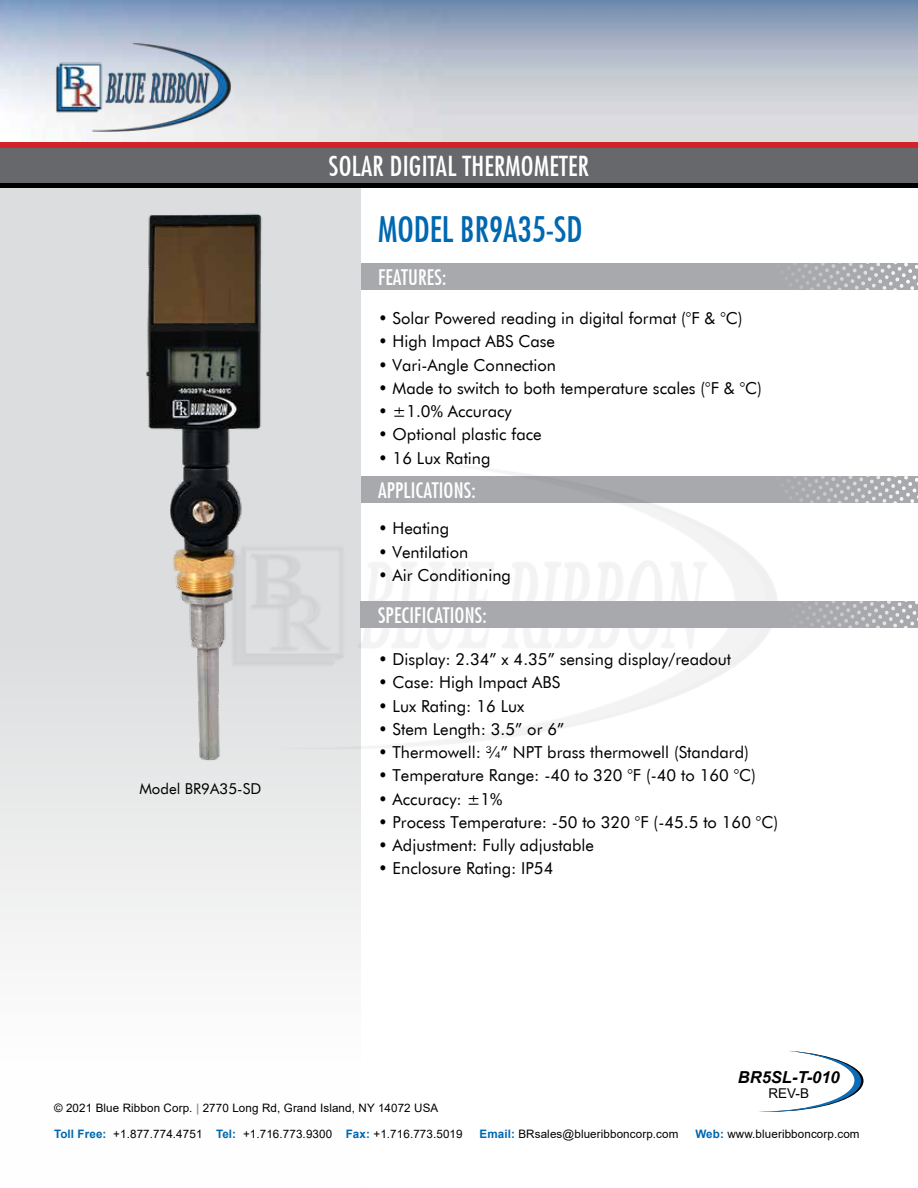
<style>
.page{position:relative;width:918px;height:1188px;background:#fff}
.page>*{position:absolute;margin:0;border:0;box-sizing:border-box;transform-origin:0 0}
.t1{font:500 condensed 34.5px "Futura";color:#0067b1}
.t2{font:500 condensed 27px "Futura";letter-spacing:.01em;color:#fff}
.t3{font:500 condensed 21px "Futura";letter-spacing:.01em;color:#fff}
.t4{font:16.5px "Futura BT";color:#000}
.t5{font:italic 700 16.5px "Arial";color:#000}
.t6{font:15px "Futura BT";color:#000}
.t7{font:13.5px "Arial";color:#000}
.t8{font:11.7px/25.5px "Arial";letter-spacing:.01em;color:#000}
.s1{font-weight:700;font-style:italic;color:#939598}
.s2{font-weight:700;color:#0067b1}
</style>
<div class="page">
<svg style="left:758px;top:1051px;width:106px;height:61px"></svg>
<img style="left:0;top:0;width:918px;height:146px">
<div style="left:320px;top:263px;width:598px;height:27px;background:#a7a9ac"></div>
<svg style="left:788px;top:263px;width:130px;height:27px"></svg>
<div style="left:0;top:146px;width:361px;height:1042px;background:linear-gradient(to bottom,#d0d2d3,#fcfcfc)"></div>
<div style="left:0;top:146px;width:918px;height:37px;background:#67686b"></div>
<hr style="left:0;top:183px;width:918px;height:4px;background:#000">
<img style="left:350px;top:463px;width:396px;height:286px">
<div style="left:361px;top:601px;width:557px;height:27px;background:#a7a9ac"></div>
<img style="left:54px;top:202px;width:296px;height:571px">
<img style="left:54px;top:41px;width:179px;height:91px">
<svg style="left:746px;top:476px;width:172px;height:181px"></svg>
<h2 class="t2" style="left:329px;top:150px;width:262px">SOLAR DIGITAL THERMOMETER</h2>
<h1 class="t1" style="left:378px;top:208px;width:206px">MODEL BR9A35-SD</h1>
<p class="t3" style="left:378px;top:265px;width:70px">FEATURES:</p>
<p class="t4" style="left:378px;top:308px;width:366px">• Solar Powered reading in digital format (°F &amp; °C)</p>
<p class="t4" style="left:378px;top:331px;width:179px">• High Impact ABS Case</p>
<p class="t4" style="left:378px;top:355px;width:180px">• Vari-Angle Connection</p>
<p class="t4" style="left:378px;top:378px;width:386px">• Made to switch to both temperature scales (°F &amp; °C)</p>
<p class="t4" style="left:378px;top:401px;width:135px">• ±1.0% Accuracy</p>
<p class="t4" style="left:378px;top:424px;width:165px">• Optional plastic face</p>
<p class="t4" style="left:378px;top:448px;width:114px">• 16 Lux Rating</p>
<p class="t6" style="left:139px;top:780px;width:123px">Model BR9A35-SD</p>
<p class="t3" style="left:378px;top:478px;width:99px">APPLICATIONS:</p>
<p class="t4" style="left:378px;top:518px;width:73px">• Heating</p>
<p class="t4" style="left:378px;top:542px;width:92px">• Ventilation</p>
<p class="t4" style="left:378px;top:565px;width:134px">• Air Conditioning</p>
<p class="t3" style="left:378px;top:602px;width:110px">SPECIFICATIONS:</p>
<p class="t4" style="left:378px;top:649px;width:355px">• Display: 2.34” x 4.35” sensing display/readout</p>
<p class="t4" style="left:378px;top:672px;width:184px">• Case: High Impact ABS</p>
<p class="t4" style="left:378px;top:696px;width:148px">• Lux Rating: 16 Lux</p>
<p class="t4" style="left:378px;top:719px;width:188px">• Stem Length: 3.5” or 6”</p>
<p class="t4" style="left:378px;top:742px;width:372px">• Thermowell: ¾” NPT brass thermowell (Standard)</p>
<p class="t4" style="left:378px;top:765px;width:379px">• Temperature Range: -40 to 320 °F (-40 to 160 °C)</p>
<p class="t4" style="left:378px;top:789px;width:126px">• Accuracy: ±1%</p>
<p class="t4" style="left:378px;top:812px;width:402px">• Process Temperature: -50 to 320 °F (-45.5 to 160 °C)</p>
<p class="t4" style="left:378px;top:835px;width:218px">• Adjustment: Fully adjustable</p>
<p class="t4" style="left:378px;top:858px;width:177px">• Enclosure Rating: IP54</p>
<p class="t5" style="left:738px;top:1066px;width:103px">BR5SL-T-010</p>
<p class="t7" style="left:769px;top:1084px;width:42px">REV-B</p>
<p class="t8" style="left:54px;top:1096px;width:410px">© 2021 Blue Ribbon Corp. <span class="s1">|</span> 2770 Long Rd, Grand Island, NY 14072 USA<br><span class="s2">Toll Free:</span> +1.877.774.4751 <span class="s2">Tel:</span> +1.716.773.9300 <span class="s2">Fax:</span> +1.716.773.5019</p>
<p class="t8" style="left:480px;top:1121px;width:200px"><span class="s2">Email:</span> BRsales@blueribboncorp.com</p>
<p class="t8" style="left:695px;top:1121px;width:166px"><span class="s2">Web:</span> www.blueribboncorp.com</p>
</div>
